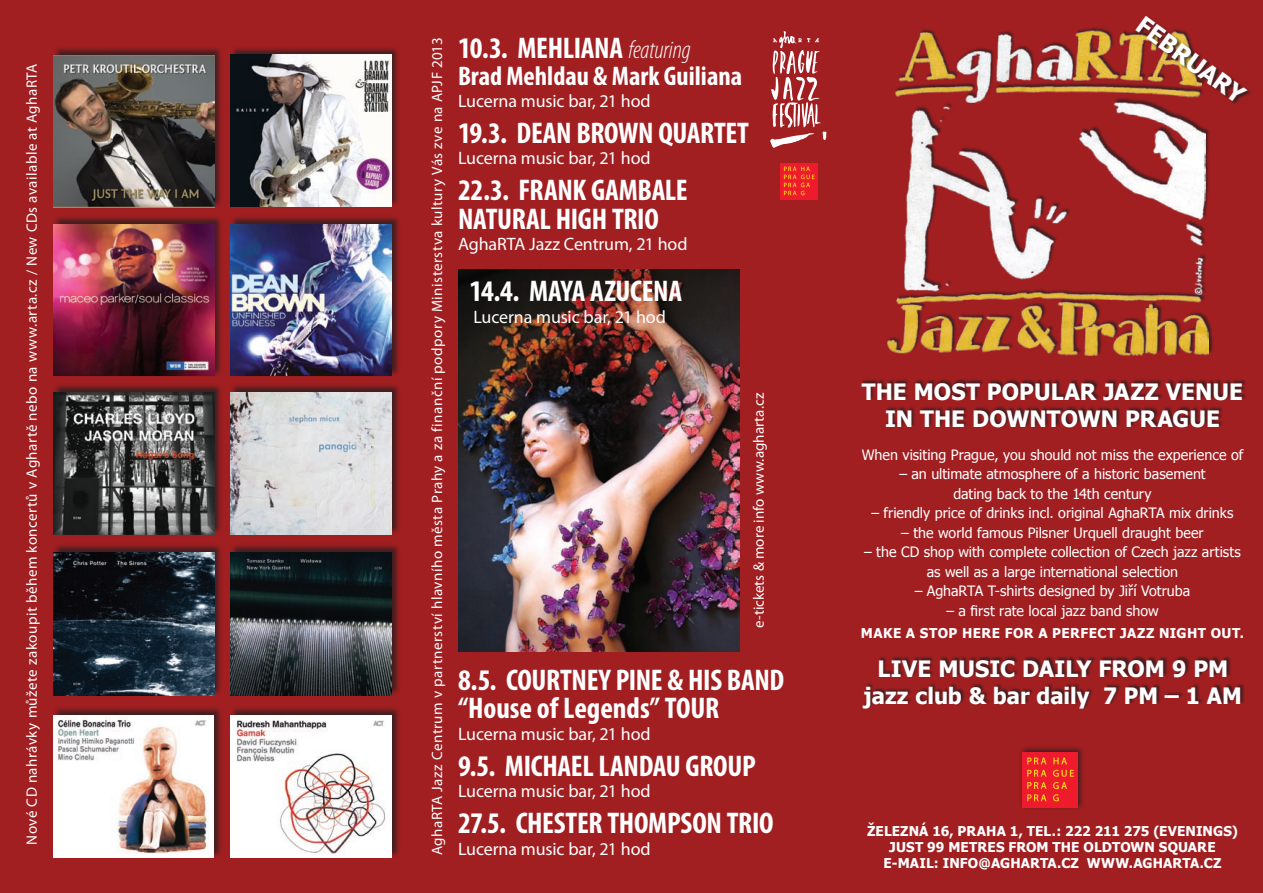
<style>
.page{position:relative;width:1263px;height:893px;background:#a11e21}
.page>*{position:absolute;margin:0;border:0;box-sizing:border-box;transform-origin:0 0}
.t1{font:700 condensed 30px/28.5px "Myriad Pro";letter-spacing:-.01em;color:#fff}
.t2{font:700 condensed 27px "Myriad Pro";color:#fff}
.t3{font:700 24px "Tahoma";color:#fff}
.t4{font:700 22.5px/27px "Tahoma";color:#fff;text-align:center}
.t5{font:18px "Myriad Pro";letter-spacing:-.01em;color:#fff}
.t6{font:15px "Myriad Pro";letter-spacing:.03em;color:#fff}
.t7{font:15px "Myriad Pro";color:#fff}
.t8{font:14.25px/19.5px "Tahoma";color:#fff;text-align:center}
.t9{font:700 13.5px/16.2px "Tahoma";letter-spacing:.01em;color:#fff;text-align:center}
.t10{font:700 13.5px "Tahoma";letter-spacing:.035em;color:#fff}
.s1{font-weight:300;font-style:italic;font-size:25.5px}
</style>
<div class="page">
<div style="left:862px;top:654px;width:383px;height:55px;background:#231f20;opacity:.75"></div>
<div style="left:861px;top:377px;width:386px;height:52px;background:#231f20;opacity:.75"></div>
<div style="left:1018px;top:744px;width:67px;height:67px;background:#231f20;opacity:.75"></div>
<div style="left:1022px;top:752px;width:27px;height:56px;background:#ee1b2c"></div>
<div style="left:1050px;top:752px;width:28px;height:56px;background:#ee1b2c"></div>
<svg style="left:1027px;top:757px;width:19px;height:7px"></svg>
<svg style="left:1053px;top:757px;width:14px;height:7px"></svg>
<svg style="left:1027px;top:770px;width:19px;height:31px"></svg>
<svg style="left:1053px;top:770px;width:21px;height:31px"></svg>
<img style="left:895px;top:30px;width:240px;height:67px">
<div style="left:903px;top:97px;width:307px;height:198px;background:#231f20;opacity:.75"></div>
<img style="left:904px;top:102px;width:301px;height:185px">
<div style="left:886px;top:287px;width:328px;height:69px;background:#231f20;opacity:.75"></div>
<img style="left:887px;top:293px;width:322px;height:62px">
<div style="left:1135px;top:16px;width:117px;height:89px;background:#231f20;opacity:.75"></div>
<img style="left:458px;top:270px;width:281px;height:382px">
<svg style="left:780px;top:163px;width:18px;height:37px"></svg>
<div style="left:799px;top:163px;width:18px;height:37px;background:#ee1b2c"></div>
<svg style="left:784px;top:167px;width:30px;height:28px"></svg>
<svg style="left:770px;top:31px;width:56px;height:117px"></svg>
<div style="left:52px;top:215px;width:171px;height:162px;background:#231f20;opacity:.75"></div>
<img style="left:53px;top:224px;width:161px;height:152px">
<div style="left:230px;top:45px;width:171px;height:162px;background:#231f20;opacity:.75"></div>
<img style="left:231px;top:55px;width:160px;height:151px">
<div style="left:230px;top:215px;width:171px;height:162px;background:#231f20;opacity:.75"></div>
<img style="left:231px;top:224px;width:160px;height:152px">
<div style="left:52px;top:46px;width:171px;height:162px;background:#231f20;opacity:.75"></div>
<img style="left:53px;top:56px;width:161px;height:151px">
<div style="left:52px;top:382px;width:172px;height:154px;background:#231f20;opacity:.75"></div>
<img style="left:53px;top:392px;width:161px;height:143px">
<div style="left:230px;top:382px;width:171px;height:154px;background:#231f20;opacity:.75"></div>
<img style="left:231px;top:392px;width:160px;height:143px">
<div style="left:52px;top:543px;width:172px;height:153px;background:#231f20;opacity:.75"></div>
<img style="left:53px;top:552px;width:161px;height:143px">
<div style="left:230px;top:543px;width:171px;height:153px;background:#231f20;opacity:.75"></div>
<img style="left:231px;top:552px;width:160px;height:143px">
<div style="left:52px;top:706px;width:172px;height:153px;background:#231f20;opacity:.75"></div>
<img style="left:53px;top:715px;width:161px;height:143px">
<div style="left:230px;top:706px;width:171px;height:153px;background:#231f20;opacity:.75"></div>
<img style="left:231px;top:715px;width:160px;height:143px">
<p class="t6" style="left:24px;top:845px;width:783px;rotate:-90deg">Nové CD nahrávky můžete zakoupit během koncertů v Aghartě nebo na www.arta.cz / New CDs available at AghaRTA</p>
<p class="t6" style="left:429px;top:855px;width:819px;rotate:-90deg">AghaRTA Jazz Centrum v partnerství hlavního města Prahy a za finanční podpory Ministerstva kultury Vás zve na APJF 2013</p>
<p class="t1" style="left:458px;top:34px;width:234px">10.3. MEHLIANA <span class="s1">featuring</span></p>
<p class="t2" style="left:458px;top:61px;width:285px">Brad Mehldau &amp; Mark Guiliana</p>
<p class="t5" style="left:458px;top:91px;width:194px">Lucerna music bar, 21 hod</p>
<p class="t1" style="left:458px;top:119px;width:292px">19.3. DEAN BROWN QUARTET</p>
<p class="t5" style="left:458px;top:148px;width:194px">Lucerna music bar, 21 hod</p>
<p class="t1" style="left:458px;top:176px;width:231px">22.3. FRANK GAMBALE<br>NATURAL HIGH TRIO</p>
<p class="t5" style="left:458px;top:234px;width:231px">AghaRTA Jazz Centrum, 21 hod</p>
<p class="t1" style="left:469px;top:278px;width:214px">14.4. MAYA AZUCENA</p>
<p class="t5" style="left:473px;top:307px;width:194px">Lucerna music bar, 21 hod</p>
<p class="t7" style="left:751px;top:628px;width:237px;rotate:-90deg">e-tickets &amp; more info www.agharta.cz</p>
<p class="t1" style="left:458px;top:666px;width:328px">8.5. COURTNEY PINE &amp; HIS BAND “House of Legends” TOUR</p>
<p class="t5" style="left:458px;top:724px;width:194px">Lucerna music bar, 21 hod</p>
<p class="t1" style="left:458px;top:752px;width:299px">9.5. MICHAEL LANDAU GROUP</p>
<p class="t5" style="left:458px;top:782px;width:194px">Lucerna music bar, 21 hod</p>
<p class="t1" style="left:458px;top:810px;width:317px">27.5. CHESTER THOMPSON TRIO</p>
<p class="t5" style="left:458px;top:839px;width:194px">Lucerna music bar, 21 hod</p>
<p class="t3" style="left:1149px;top:9px;width:129px;rotate:36deg">FEBRUARY</p>
<p class="t4" style="left:862px;top:377px;width:383px">THE MOST POPULAR JAZZ VENUE<br>IN THE DOWNTOWN PRAGUE</p>
<p class="t8" style="left:862px;top:444px;width:383px">When visiting Prague, you should not miss the experience of</p>
<p class="t8" style="left:899px;top:463px;width:308px">– an ultimate atmosphere of a historic basement dating back to the 14th century</p>
<p class="t8" style="left:871px;top:502px;width:364px">– friendly price of drinks incl. original AghaRTA mix drinks</p>
<p class="t8" style="left:901px;top:522px;width:304px">– the world famous Pilsner Urquell draught beer</p>
<p class="t8" style="left:864px;top:541px;width:378px">– the CD shop with complete collection of Czech jazz artists as well as a large international selection</p>
<p class="t8" style="left:915px;top:580px;width:277px">– AghaRTA T-shirts designed by Jiří Votruba</p>
<p class="t8" style="left:946px;top:600px;width:214px">– a first rate local jazz band show</p>
<p class="t10" style="left:861px;top:624px;width:385px">MAKE A STOP HERE FOR A PERFECT JAZZ NIGHT OUT.</p>
<p class="t4" style="left:877px;top:654px;width:352px">LIVE MUSIC DAILY FROM 9 PM</p>
<p class="t4" style="left:864px;top:681px;width:379px">jazz club &amp; bar daily 7 PM – 1 AM</p>
<p class="t9" style="left:867px;top:822px;width:372px">ŽELEZNÁ 16, PRAHA 1, TEL.: 222 211 275 (EVENINGS)<br>JUST 99 METRES FROM THE OLDTOWN SQUARE</p>
<p class="t9" style="left:883px;top:854px;width:339px">E-MAIL: INFO@AGHARTA.CZ WWW.AGHARTA.CZ</p>
</div>
